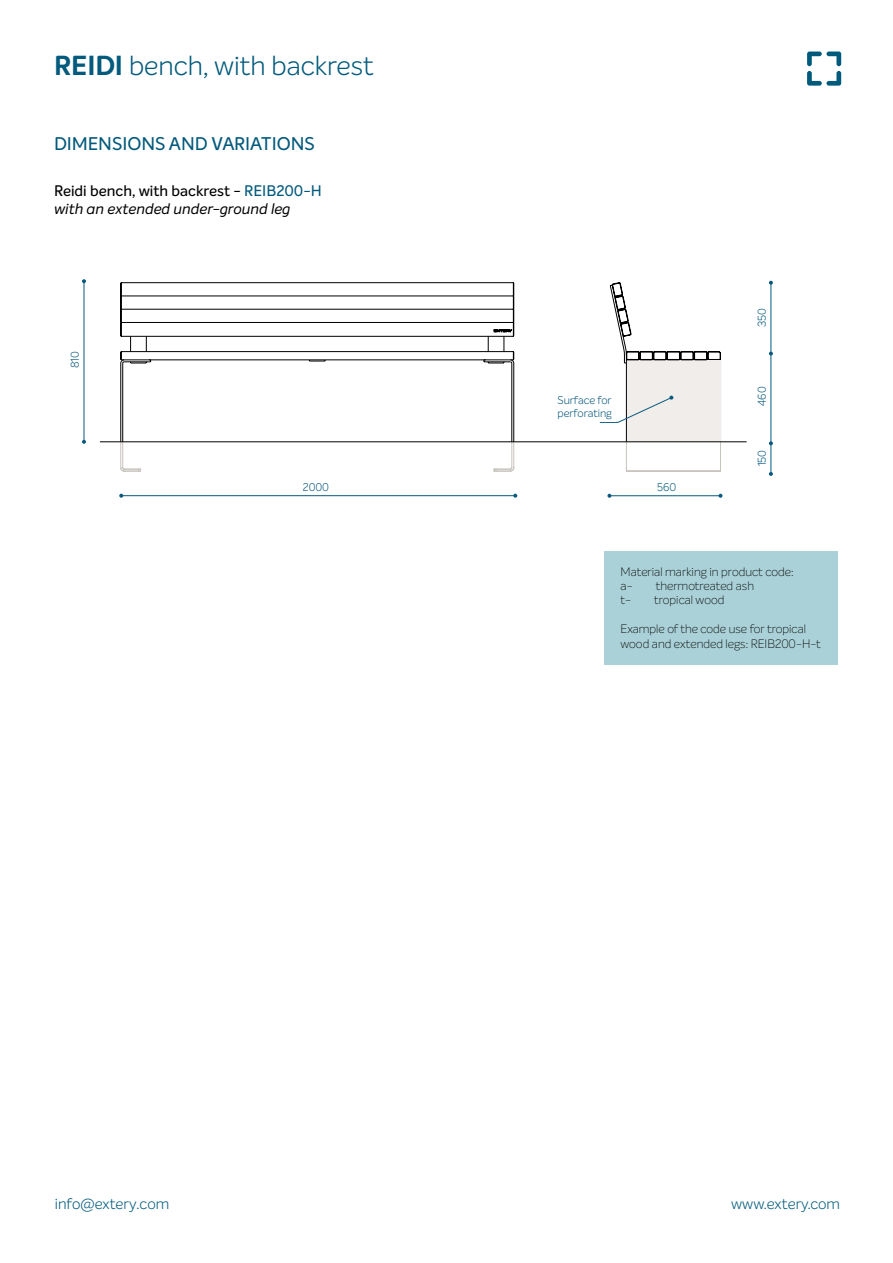
<style>
.page{position:relative;width:893px;height:1263px;background:#fff}
.page>*{position:absolute;margin:0;border:0;box-sizing:border-box;transform-origin:0 0}
.t1{font:300 27px "Intelo";color:#025a7c}
.t2{font:500 18px "Intelo";color:#045a7c}
.t3{font:italic 15px/18px "Intelo";color:#000}
.t4{font:300 15px "Intelo";color:#005a7c}
.t5{font:300 15px "Intelo";color:#025a7c}
.t6{font:100 12px/14.4px "Intelo";color:#000}
.t7{font:300 10.95px/13.2px "Intelo";color:#08597d}
.s1{font-weight:700}
.s2{font-weight:500;font-style:normal}
.s3{font-weight:500;font-style:normal;color:#045a7c}
</style>
<div class="page">
<svg style="left:807px;top:52px;width:34px;height:34px"></svg>
<svg style="left:119px;top:494px;width:4px;height:4px"></svg>
<svg style="left:513px;top:494px;width:4px;height:4px"></svg>
<hr style="left:123px;top:495px;width:392px;height:1px;background:#08597d">
<svg style="left:607px;top:494px;width:4px;height:4px"></svg>
<svg style="left:718px;top:494px;width:4px;height:4px"></svg>
<hr style="left:609px;top:495px;width:111px;height:1px;background:#08597d">
<svg style="left:769px;top:472px;width:4px;height:4px"></svg>
<hr style="left:771px;top:283px;width:1px;height:191px;background:#08597d">
<svg style="left:769px;top:281px;width:4px;height:4px"></svg>
<svg style="left:82px;top:440px;width:4px;height:4px"></svg>
<hr style="left:84px;top:281px;width:1px;height:161px;background:#08597d">
<svg style="left:82px;top:279px;width:4px;height:4px"></svg>
<svg style="left:120px;top:282px;width:601px;height:190px"></svg>
<div style="left:604px;top:551px;width:233px;height:114px;background:#a9d1d7"></div>
<div style="left:527px;top:402px;width:88px;height:20px;background:#fff"></div>
<h1 class="t1" style="left:54px;top:49px;width:321px"><span class="s1">REIDI</span> bench, with backrest</h1>
<h2 class="t2" style="left:54px;top:133px;width:262px">DIMENSIONS AND VARIATIONS</h2>
<p class="t3" style="left:54px;top:182px;width:269px"><span class="s2">Reidi bench, with backrest -</span> <span class="s3">REIB200-H </span>with an extended under-ground leg</p>
<p class="t7" style="left:68px;top:368px;width:19px;rotate:-90deg">810</p>
<p class="t7" style="left:557px;top:393px;width:56px">Surface for perforating</p>
<p class="t7" style="left:529px;top:408px;width:88px">Perforeeritav pind</p>
<p class="t7" style="left:303px;top:480px;width:28px">2000</p>
<p class="t7" style="left:657px;top:480px;width:21px">560</p>
<p class="t7" style="left:755px;top:327px;width:20px;rotate:-90deg">350</p>
<p class="t7" style="left:755px;top:406px;width:21px;rotate:-90deg">460</p>
<p class="t7" style="left:755px;top:466px;width:18px;rotate:-90deg">150</p>
<p class="t6" style="left:620px;top:564px;width:175px">Material marking in product code: a-</p>
<p class="t6" style="left:656px;top:579px;width:100px">thermotreated ash</p>
<p class="t6" style="left:620px;top:593px;width:12px">t-</p>
<p class="t6" style="left:654px;top:593px;width:72px">tropical wood</p>
<p class="t6" style="left:620px;top:622px;width:202px">Example of the code use for tropical wood and extended legs: REIB200-H-t</p>
<p class="t4" style="left:55px;top:1194px;width:116px">info@extery.com</p>
<p class="t5" style="left:731px;top:1194px;width:110px">www.extery.com</p>
</div>
